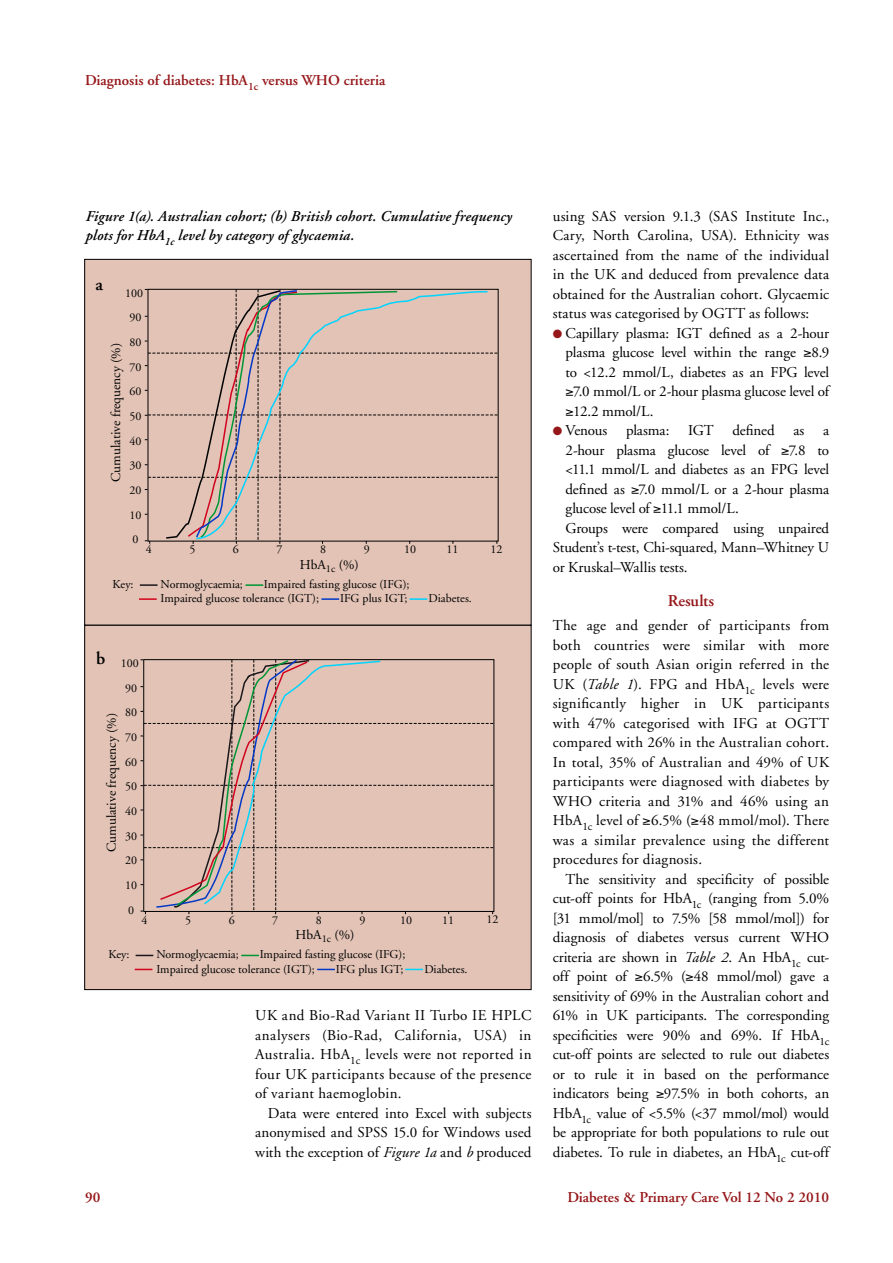
<style>
.page{position:relative;width:893px;height:1263px;background:#fff}
.page>*{position:absolute;margin:0;border:0;box-sizing:border-box;transform-origin:0 0}
.t1{font:600 18px "Adobe Garamond";color:#000}
.t2{font:600 16.5px "Adobe Garamond";letter-spacing:-.01em;color:#96171a}
.t3{font:15px/19.5px "Adobe Garamond";color:#000;text-align:justify}
.t4{font:italic 600 15px/19.5px "Adobe Garamond";letter-spacing:.01em;color:#000}
.t5{font:600 15px "Adobe Garamond";color:#96171a}
.t6{font:13.5px "Adobe Garamond";color:#000}
.t7{font:12px/14.4px "Adobe Garamond";color:#000}
.s1{font-style:italic}
.s2{color:#96171a}
</style>
<div class="page">
<div style="left:85px;top:259px;width:446px;height:366px;background:#e2c3b6"></div>
<svg style="left:145px;top:289px;width:353px;height:255px"></svg>
<svg style="left:195px;top:290px;width:294px;height:250px"></svg>
<svg style="left:140px;top:584px;width:18px;height:2px"></svg>
<svg style="left:246px;top:584px;width:17px;height:2px"></svg>
<svg style="left:139px;top:598px;width:18px;height:2px"></svg>
<svg style="left:321px;top:598px;width:18px;height:2px"></svg>
<svg style="left:410px;top:598px;width:17px;height:2px"></svg>
<div style="left:85px;top:625px;width:446px;height:364px;background:#e2c3b6"></div>
<svg style="left:136px;top:955px;width:17px;height:1px"></svg>
<svg style="left:241px;top:955px;width:18px;height:1px"></svg>
<svg style="left:135px;top:969px;width:17px;height:1px"></svg>
<svg style="left:317px;top:969px;width:18px;height:1px"></svg>
<svg style="left:405px;top:969px;width:18px;height:1px"></svg>
<svg style="left:141px;top:659px;width:353px;height:255px"></svg>
<p class="t5" style="left:85px;top:72px;width:302px">Diagnosis of diabetes: HbA<sub>1c</sub> versus WHO criteria</p>
<p class="t4" style="left:85px;top:207px;width:428px">Figure 1(a). Australian cohort; (b) British cohort. Cumulative frequency plots for HbA<sub>1c</sub> level by category of glycaemia.</p>
<p class="t1" style="left:95px;top:274px;width:9px">a</p>
<p class="t6" style="left:267px;top:231px;width:92px">Australian cohort</p>
<p class="t7" style="left:125px;top:286px;width:19px">100</p>
<p class="t7" style="left:130px;top:311px;width:13px">90</p>
<p class="t7" style="left:130px;top:335px;width:13px">80</p>
<p class="t6" style="left:109px;top:482px;width:140px;rotate:-90deg">Cumulative frequency (%)</p>
<p class="t7" style="left:130px;top:360px;width:13px">70</p>
<p class="t7" style="left:130px;top:385px;width:13px">60</p>
<p class="t7" style="left:130px;top:409px;width:13px">50</p>
<p class="t7" style="left:130px;top:434px;width:13px">40</p>
<p class="t7" style="left:130px;top:459px;width:13px">30</p>
<p class="t7" style="left:130px;top:483px;width:13px">20</p>
<p class="t7" style="left:130px;top:508px;width:13px">10</p>
<p class="t7" style="left:133px;top:533px;width:7px">0</p>
<p class="t7" style="left:146px;top:543px;width:7px">4</p>
<p class="t7" style="left:189px;top:543px;width:7px">5</p>
<p class="t7" style="left:233px;top:543px;width:7px">6</p>
<p class="t7" style="left:277px;top:543px;width:7px">7</p>
<p class="t7" style="left:320px;top:543px;width:7px">8</p>
<p class="t7" style="left:364px;top:543px;width:7px">9</p>
<p class="t7" style="left:404px;top:543px;width:13px">10</p>
<p class="t7" style="left:446px;top:543px;width:13px">11</p>
<p class="t7" style="left:491px;top:542px;width:13px">12</p>
<p class="t6" style="left:300px;top:557px;width:60px">HbA<sub>1c</sub> (%)</p>
<p class="t7" style="left:113px;top:577px;width:23px">Key:</p>
<p class="t7" style="left:161px;top:577px;width:84px">Normoglycaemia;</p>
<p class="t7" style="left:161px;top:577px;width:250px;text-indent:103px">Impaired fasting glucose (IFG);<br>Impaired glucose tolerance (IGT);</p>
<p class="t7" style="left:340px;top:592px;width:69px">IFG plus IGT;</p>
<p class="t7" style="left:429px;top:592px;width:45px">Diabetes.</p>
<p class="t1" style="left:96px;top:649px;width:11px">b</p>
<p class="t7" style="left:121px;top:656px;width:19px">100</p>
<p class="t7" style="left:125px;top:681px;width:13px">90</p>
<p class="t7" style="left:125px;top:706px;width:13px">80</p>
<p class="t6" style="left:104px;top:852px;width:140px;rotate:-90deg">Cumulative frequency (%)</p>
<p class="t7" style="left:125px;top:730px;width:13px">70</p>
<p class="t7" style="left:125px;top:755px;width:13px">60</p>
<p class="t7" style="left:125px;top:780px;width:13px">50</p>
<p class="t7" style="left:125px;top:804px;width:13px">40</p>
<p class="t7" style="left:125px;top:829px;width:13px">30</p>
<p class="t7" style="left:125px;top:854px;width:13px">20</p>
<p class="t7" style="left:125px;top:878px;width:13px">10</p>
<p class="t7" style="left:128px;top:903px;width:7px">0</p>
<p class="t7" style="left:142px;top:913px;width:7px">4</p>
<p class="t7" style="left:185px;top:913px;width:7px">5</p>
<p class="t7" style="left:229px;top:913px;width:7px">6</p>
<p class="t7" style="left:272px;top:913px;width:7px">7</p>
<p class="t7" style="left:316px;top:913px;width:7px">8</p>
<p class="t7" style="left:359px;top:913px;width:7px">9</p>
<p class="t7" style="left:400px;top:913px;width:13px">10</p>
<p class="t7" style="left:442px;top:913px;width:13px">11</p>
<p class="t7" style="left:486px;top:913px;width:13px">12</p>
<p class="t6" style="left:296px;top:928px;width:60px">HbA<sub>1c</sub> (%)</p>
<p class="t7" style="left:108px;top:948px;width:23px">Key:</p>
<p class="t7" style="left:156px;top:948px;width:84px">Normoglycaemia;</p>
<p class="t7" style="left:156px;top:948px;width:250px;text-indent:103px">Impaired fasting glucose (IFG);<br>Impaired glucose tolerance (IGT);</p>
<p class="t7" style="left:336px;top:962px;width:69px">IFG plus IGT;</p>
<p class="t7" style="left:424px;top:962px;width:45px">Diabetes.</p>
<p class="t3" style="left:255px;top:1006px;width:278px">UK and Bio-Rad Variant II Turbo IE HPLC analysers (Bio-Rad, California, USA) in Australia. HbA<sub>1c</sub> levels were not reported in four UK participants because of the presence of variant haemoglobin.</p>
<p class="t3" style="left:255px;top:1104px;width:278px;text-indent:13px">Data were entered into Excel with subjects anonymised and SPSS 15.0 for Windows used with the exception of <span class="s1">Figure 1a</span> and <span class="s1">b</span> produced</p>
<p class="t3" style="left:553px;top:207px;width:278px">using SAS version 9.1.3 (SAS Institute Inc., Cary, North Carolina, USA). Ethnicity was ascertained from the name of the individual in the UK and deduced from prevalence data obtained for the Australian cohort. Glycaemic status was categorised by OGTT as follows:</p>
<p class="t3" style="left:566px;top:324px;width:265px;text-indent:-13px"><span class="s2">●</span> Capillary plasma: IGT defined as a 2-hour plasma glucose level within the range ≥8.9 to &lt;12.2 mmol/L, diabetes as an FPG level ≥7.0 mmol/L or 2-hour plasma glucose level of ≥12.2 mmol/L.</p>
<p class="t3" style="left:553px;top:421px;width:278px"><span class="s2">●</span> Venous plasma: IGT defined as a</p>
<p class="t3" style="left:566px;top:441px;width:265px">2-hour plasma glucose level of ≥7.8 to</p>
<p class="t3" style="left:566px;top:460px;width:265px">&lt;11.1 mmol/L and diabetes as an FPG level</p>
<p class="t3" style="left:566px;top:480px;width:265px">defined as ≥7.0 mmol/L or a 2-hour plasma</p>
<p class="t3" style="left:566px;top:499px;width:175px">glucose level of ≥11.1 mmol/L.</p>
<p class="t3" style="left:566px;top:519px;width:265px">Groups were compared using unpaired</p>
<p class="t3" style="left:553px;top:538px;width:278px">Student’s t-test, Chi-squared, Mann–Whitney U</p>
<p class="t3" style="left:553px;top:558px;width:136px">or Kruskal–Wallis tests.</p>
<p class="t2" style="left:668px;top:592px;width:48px">Results</p>
<p class="t3" style="left:553px;top:616px;width:278px">The age and gender of participants from both countries were similar with more people of south Asian origin referred in the UK (<span class="s1">Table 1</span>). FPG and HbA<sub>1c</sub> levels were significantly higher in UK participants with 47% categorised with IFG at OGTT compared with 26% in the Australian cohort.<br>In total, 35% of Australian and 49% of UK participants were diagnosed with diabetes by WHO criteria and 31% and 46% using an HbA<sub>1c</sub> level of ≥6.5% (≥48 mmol/mol). There was a similar prevalence using the different procedures for diagnosis.</p>
<p class="t3" style="left:553px;top:870px;width:278px;text-indent:13px">The sensitivity and specificity of possible cut-off points for HbA<sub>1c</sub> (ranging from 5.0% [31 mmol/mol] to 7.5% [58 mmol/mol]) for diagnosis of diabetes versus current WHO criteria are shown in <span class="s1">Table 2</span>. An HbA<sub>1c</sub> cut&shy;off point of ≥6.5% (≥48 mmol/mol) gave a sensitivity of 69% in the Australian cohort and 61% in UK participants. The corresponding specificities were 90% and 69%. If HbA<sub>1c </sub>cut-off points are selected to rule out diabetes or to rule it in based on the performance indicators being ≥97.5% in both cohorts, an HbA<sub>1c</sub> value of &lt;5.5% (&lt;37 mmol/mol) would be appropriate for both populations to rule out diabetes. To rule in diabetes, an HbA<sub>1c</sub> cut-off</p>
<p class="t5" style="left:85px;top:1189px;width:17px">90</p>
<p class="t5" style="left:567px;top:1189px;width:263px">Diabetes &amp; Primary Care Vol 12 No 2 2010</p>
</div>
